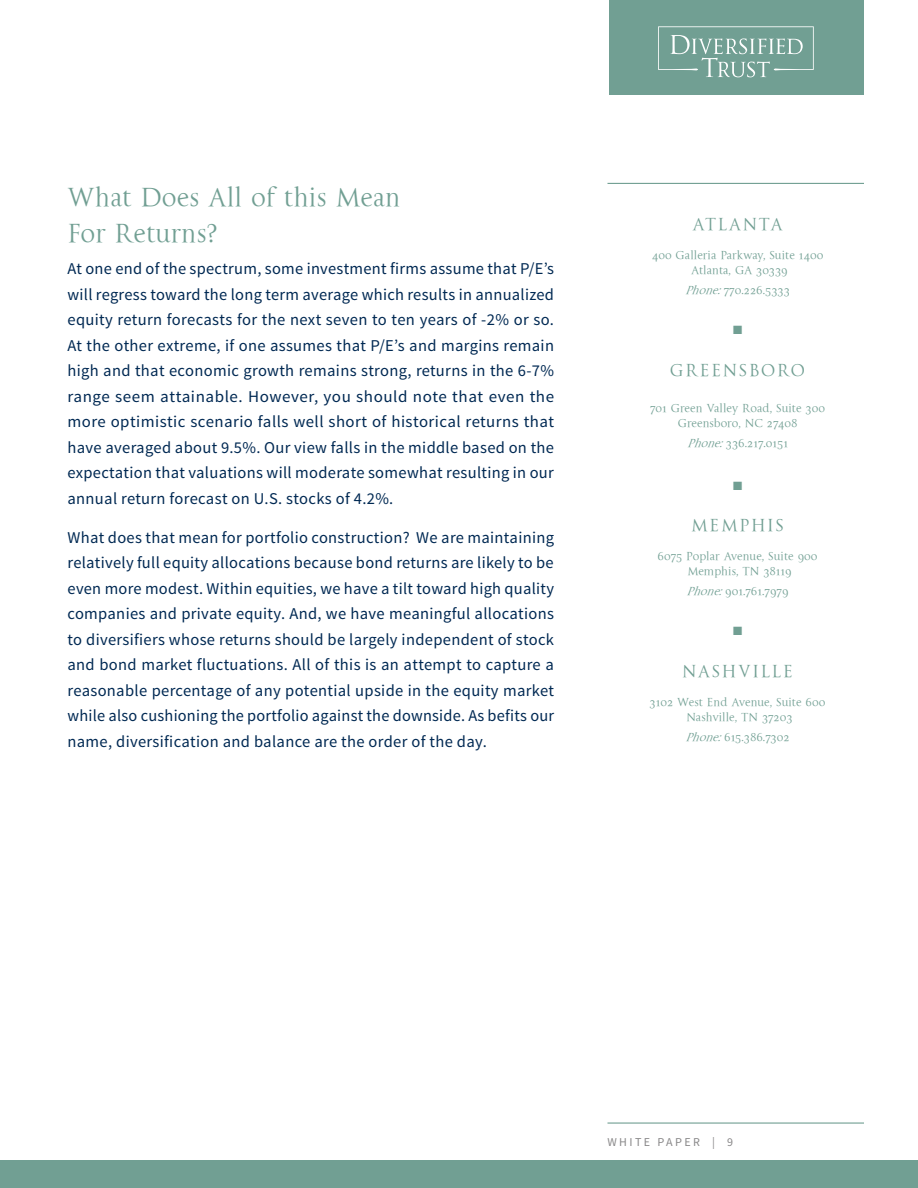
<style>
.page{position:relative;width:918px;height:1188px;background:#fff}
.page>*{position:absolute;margin:0;border:0;box-sizing:border-box;transform-origin:0 0}
.Article_Header{font:27px/36px "La Gioconda OSTT";color:#719f93}
.t1{font:18px "La Gioconda OSTT";letter-spacing:.09em;color:#719f93}
.Body_Page1{font:16.5px/25.5px "Source Sans Pro";letter-spacing:.02em;color:#002953;text-align:justify}
.t2{font:12px/15px "La Gioconda OSTT";color:#719f93;text-align:center}
.t3{font:12px "Source Sans Pro";letter-spacing:.2em;color:#888788}
.t4{font:12px "Zapf Dingbats ITC";color:#719f93}
.s1{font-style:italic}
</style>
<div class="page">
<div style="left:609px;top:0;width:255px;height:94px;background:#719f93"></div>
<svg style="left:658px;top:26px;width:156px;height:51px"></svg>
<div style="left:0;top:1161px;width:918px;height:27px;background:#719f93"></div>
<hr style="left:608px;top:1122px;width:256px;height:2px;background:#719f93">
<hr style="left:608px;top:183px;width:256px;height:1px;background:#719f93">
<p class="Article_Header" style="left:68px;top:179px;width:335px">What Does All of this Mean<br>For Returns?</p>
<p class="Body_Page1" style="left:68px;top:256px;width:488px">At one end of the spectrum, some investment firms assume that P/E’s will regress toward the long term average which results in annualized equity return forecasts for the next seven to ten years of -2% or so.<br>At the other extreme, if one assumes that P/E’s and margins remain high and that economic growth remains strong, returns in the 6-7% range seem attainable. However, you should note that even the more optimistic scenario falls well short of historical returns that have averaged about 9.5%. Our view falls in the middle based on the expectation that valuations will moderate somewhat resulting in our annual return forecast on U.S. stocks of 4.2%.</p>
<p class="Body_Page1" style="left:68px;top:525px;width:488px">What does that mean for portfolio construction? We are maintaining relatively full equity allocations because bond returns are likely to be even more modest. Within equities, we have a tilt toward high quality companies and private equity. And, we have meaningful allocations to diversifiers whose returns should be largely independent of stock and bond market fluctuations. All of this is an attempt to capture a reasonable percentage of any potential upside in the equity market while also cushioning the portfolio against the downside. As befits our name, diversification and balance are the order of the day.</p>
<p class="t1" style="left:692px;top:214px;width:92px">ATLANTA</p>
<p class="t2" style="left:652px;top:247px;width:173px">400 Galleria Parkway, Suite 1400<br>Atlanta, GA 30339</p>
<p class="t2" style="left:685px;top:282px;width:106px"><span class="s1">Phone:</span>770.226.5333</p>
<p class="t4" style="left:733px;top:325px;width:11px">■</p>
<p class="t1" style="left:670px;top:359px;width:137px">GREENSBORO</p>
<p class="t2" style="left:650px;top:400px;width:177px">701 Green Valley Road, Suite 300<br>Greensboro, NC 27408</p>
<p class="t2" style="left:687px;top:435px;width:102px"><span class="s1">Phone:</span>336.217.0151</p>
<p class="t4" style="left:733px;top:480px;width:11px">■</p>
<p class="t1" style="left:691px;top:515px;width:94px">MEMPHIS</p>
<p class="t2" style="left:658px;top:548px;width:162px">6075 Poplar Avenue, Suite 900<br>Memphis, TN 38119</p>
<p class="t2" style="left:687px;top:584px;width:104px"><span class="s1">Phone:</span>901.761.7979</p>
<p class="t4" style="left:733px;top:625px;width:11px">■</p>
<p class="t1" style="left:682px;top:660px;width:112px">NASHVILLE</p>
<p class="t2" style="left:650px;top:694px;width:177px">3102 West End Avenue, Suite 600<br>Nashville, TN 37203</p>
<p class="t2" style="left:685px;top:730px;width:106px"><span class="s1">Phone:</span>615.386.7302</p>
<p class="t3" style="left:608px;top:1135px;width:127px">WHITE PAPER | 9</p>
</div>
